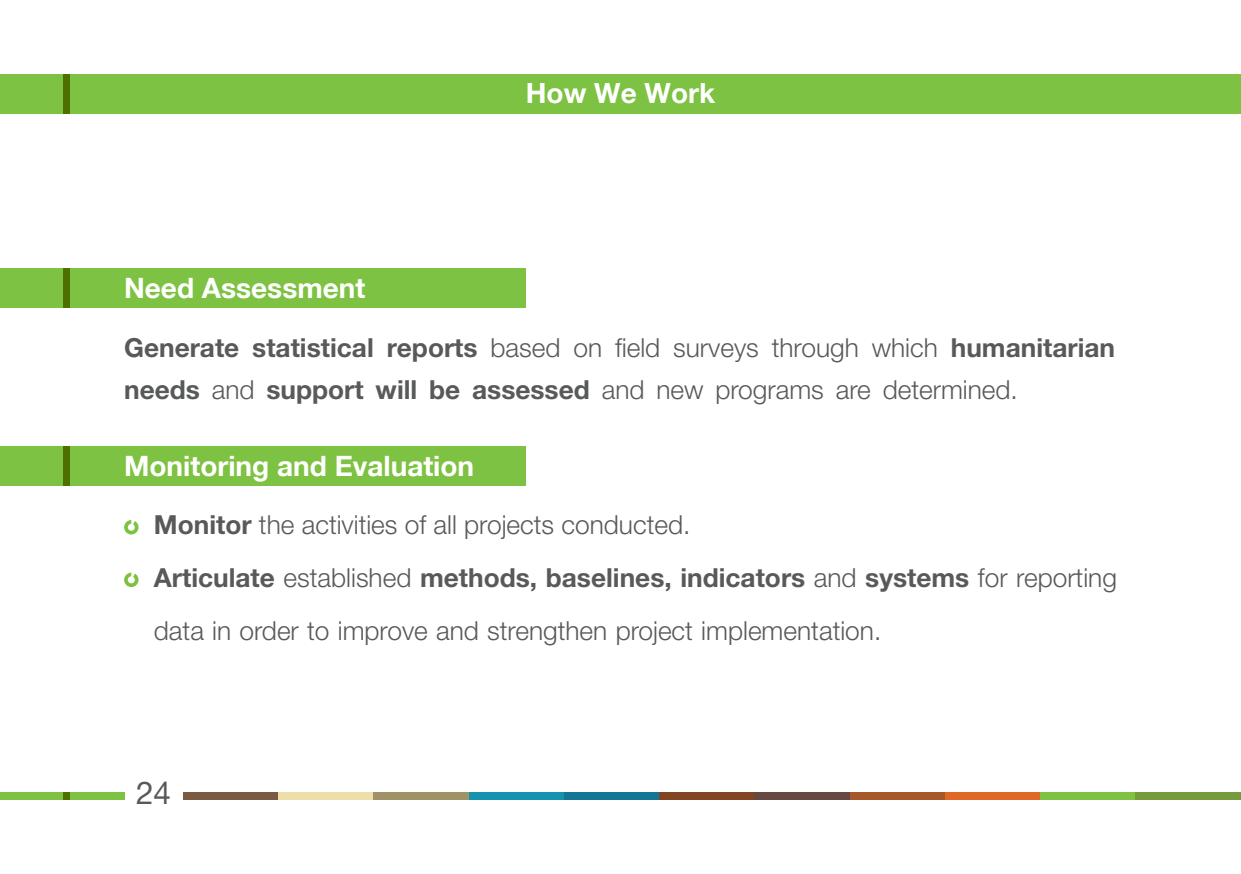
<style>
.page{position:relative;width:1241px;height:874px;background:#fff}
.page>*{position:absolute;margin:0;border:0;box-sizing:border-box;transform-origin:0 0}
.t1{font:31.5px "Helvetica Neue LT Pro";color:#58595b}
.t2{font:700 28px "Helvetica Neue LT Arabic";color:#fffffe}
.t3{font:700 28px "Helvetica Neue LT Pro";color:#fff}
.t4{font:300 26.25px/52.5px "Helvetica Neue LT Pro";color:#58595b}
.t5{font:700 26.25px/42px "Helvetica Neue LT Pro";color:#58595b}
.s1{font-weight:300}
.s2{font-weight:700}
</style>
<div class="page">
<div style="left:183px;top:791px;width:95px;height:8px;background:#7a5b41"></div>
<div style="left:278px;top:791px;width:95px;height:8px;background:#eddeaa"></div>
<div style="left:373px;top:791px;width:96px;height:8px;background:#a19167"></div>
<div style="left:469px;top:791px;width:95px;height:8px;background:#1592ae"></div>
<div style="left:0;top:791px;width:124px;height:8px;background:#7dc242"></div>
<div style="left:564px;top:791px;width:95px;height:8px;background:#147597"></div>
<div style="left:659px;top:791px;width:95px;height:8px;background:#834421"></div>
<div style="left:754px;top:791px;width:95px;height:8px;background:#664943"></div>
<div style="left:849px;top:791px;width:96px;height:8px;background:#a5592b"></div>
<div style="left:945px;top:791px;width:95px;height:8px;background:#df6827"></div>
<div style="left:1040px;top:791px;width:95px;height:8px;background:#7dc242"></div>
<div style="left:1135px;top:791px;width:105px;height:8px;background:#769b3d"></div>
<div style="left:63px;top:791px;width:7px;height:8px;background:#4d7000"></div>
<div style="left:0;top:74px;width:1240px;height:40px;background:#7dc242"></div>
<div style="left:63px;top:74px;width:7px;height:40px;background:#4d7000"></div>
<div style="left:0;top:268px;width:525px;height:40px;background:#7dc242"></div>
<div style="left:63px;top:268px;width:7px;height:40px;background:#4d7000"></div>
<div style="left:0;top:446px;width:525px;height:39px;background:#7dc242"></div>
<div style="left:63px;top:446px;width:7px;height:39px;background:#4d7000"></div>
<svg style="left:124px;top:520px;width:14px;height:14px"></svg>
<svg style="left:124px;top:572px;width:14px;height:14px"></svg>
<p class="t3" style="left:525px;top:76px;width:191px">How We Work</p>
<p class="t2" style="left:124px;top:272px;width:243px">Need Assessment</p>
<p class="t5" style="left:124px;top:326px;width:992px">Generate statistical reports <span class="s1">based on field surveys through which</span> humanitarian needs <span class="s1">and</span> support will be assessed <span class="s1">and new programs are determined.</span></p>
<p class="t2" style="left:124px;top:449px;width:351px">Monitoring and Evaluation</p>
<p class="t4" style="left:154px;top:498px;width:964px"><span class="s2">Monitor</span> the activities of all projects conducted.<br><span class="s2">Articulate</span> established <span class="s2">methods, baselines, indicators</span> and <span class="s2">systems</span> for reporting data in order to improve and strengthen project implementation.</p>
<p class="t1" style="left:136px;top:773px;width:37px">24</p>
</div>
